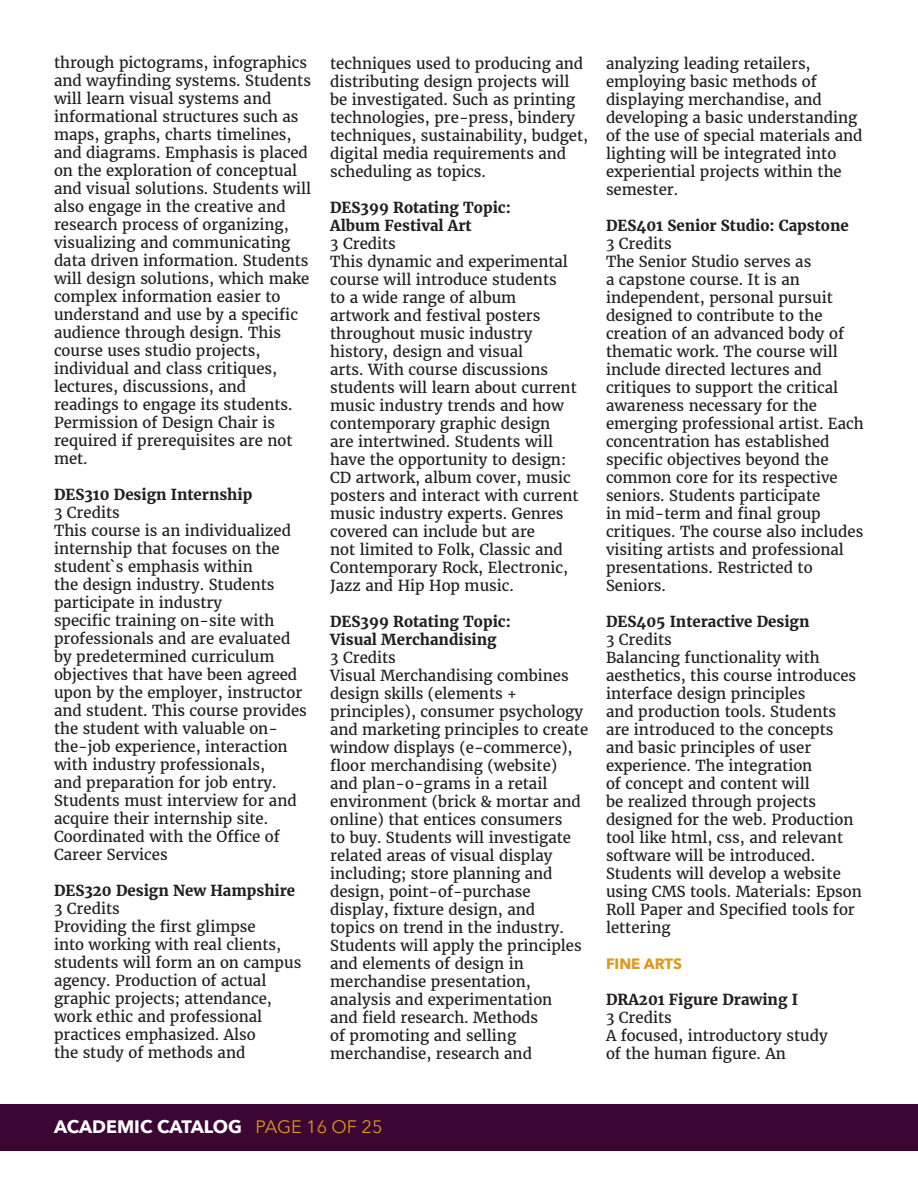
<style>
.page{position:relative;width:918px;height:1188px;background:#fff}
.page>*{position:absolute;margin:0;border:0;box-sizing:border-box;transform-origin:0 0}
.t1{font:700 18px "Avenir Next";color:#fff}
.t2{font:15px/18px "Merriweather";color:#231f20}
.t3{font:700 15px "Merriweather";color:#231f20}
.t4{font:700 15px "Avenir Next";color:#df9717}
.s1{font-weight:400;color:#df9717}
</style>
<div class="page">
<div style="left:0;top:1104px;width:918px;height:47px;background:#3b0633"></div>
<p class="t2" style="left:54px;top:54px;width:259px">through pictograms, infographics and wayfinding systems. Students will learn visual systems and informational structures such as maps, graphs, charts timelines, and diagrams. Emphasis is placed on the exploration of conceptual and visual solutions. Students will also engage in the creative and research process of organizing, visualizing and communicating data driven information. Students will design solutions, which make complex information easier to understand and use by a specific audience through design. This course uses studio projects, individual and class critiques, lectures, discussions, and readings to engage its students.<br>Permission of Design Chair is required if prerequisites are not met.</p>
<p class="t3" style="left:54px;top:486px;width:200px">DES310 Design Internship</p>
<p class="t2" style="left:54px;top:504px;width:67px">3 Credits</p>
<p class="t2" style="left:54px;top:522px;width:254px">This course is an individualized internship that focuses on the student`s emphasis within<br>the design industry. Students participate in industry<br>specific training on-site with professionals and are evaluated by predetermined curriculum objectives that have been agreed upon by the employer, instructor and student. This course provides the student with valuable on&shy;the-job experience, interaction with industry professionals,<br>and preparation for job entry.<br>Students must interview for and acquire their internship site.<br>Coordinated with the Office of<br>Career Services</p>
<p class="t3" style="left:54px;top:882px;width:243px">DES320 Design New Hampshire</p>
<p class="t2" style="left:54px;top:900px;width:67px">3 Credits</p>
<p class="t2" style="left:54px;top:918px;width:249px">Providing the first glimpse<br>into working with real clients, students will form an on campus agency. Production of actual graphic projects; attendance, work ethic and professional practices emphasized. Also<br>the study of methods and</p>
<p class="t2" style="left:330px;top:55px;width:259px">techniques used to producing and distributing design projects will be investigated. Such as printing technologies, pre-press, bindery techniques, sustainability, budget, digital media requirements and scheduling as topics.</p>
<p class="t3" style="left:330px;top:198px;width:182px">DES399 Rotating Topic:</p>
<p class="t3" style="left:330px;top:216px;width:143px">Album Festival Art</p>
<p class="t2" style="left:330px;top:235px;width:67px">3 Credits</p>
<p class="t2" style="left:330px;top:253px;width:250px">This dynamic and experimental course will introduce students<br>to a wide range of album artwork and festival posters throughout music industry history, design and visual<br>arts. With course discussions students will learn about current music industry trends and how contemporary graphic design<br>are intertwined. Students will have the opportunity to design:<br>CD artwork, album cover, music posters and interact with current music industry experts. Genres covered can include but are<br>not limited to Folk, Classic and<br>Contemporary Rock, Electronic,<br>Jazz and Hip Hop music.</p>
<p class="t3" style="left:330px;top:612px;width:182px">DES399 Rotating Topic:</p>
<p class="t3" style="left:330px;top:630px;width:168px">Visual Merchandising</p>
<p class="t2" style="left:330px;top:649px;width:67px">3 Credits</p>
<p class="t2" style="left:330px;top:667px;width:259px">Visual Merchandising combines design skills (elements + principles), consumer psychology and marketing principles to create window displays (e-commerce), floor merchandising (website) and plan-o-grams in a retail environment (brick &amp; mortar and online) that entices consumers<br>to buy. Students will investigate related areas of visual display including; store planning and design, point-of-purchase display, fixture design, and<br>topics on trend in the industry.<br>Students will apply the principles and elements of design in merchandise presentation, analysis and experimentation<br>and field research. Methods<br>of promoting and selling merchandise, research and</p>
<p class="t2" style="left:606px;top:55px;width:258px">analyzing leading retailers, employing basic methods of displaying merchandise, and developing a basic understanding of the use of special materials and lighting will be integrated into experiential projects within the semester.</p>
<p class="t3" style="left:606px;top:216px;width:244px">DES401 Senior Studio: Capstone</p>
<p class="t2" style="left:606px;top:235px;width:67px">3 Credits</p>
<p class="t2" style="left:606px;top:253px;width:259px">The Senior Studio serves as<br>a capstone course. It is an independent, personal pursuit designed to contribute to the creation of an advanced body of thematic work. The course will include directed lectures and critiques to support the critical awareness necessary for the emerging professional artist. Each concentration has established specific objectives beyond the common core for its respective seniors. Students participate<br>in mid-term and final group critiques. The course also includes visiting artists and professional presentations. Restricted to<br>Seniors.</p>
<p class="t3" style="left:606px;top:612px;width:205px">DES405 Interactive Design</p>
<p class="t2" style="left:606px;top:631px;width:67px">3 Credits</p>
<p class="t2" style="left:606px;top:649px;width:257px">Balancing functionality with aesthetics, this course introduces interface design principles<br>and production tools. Students are introduced to the concepts and basic principles of user experience. The integration<br>of concept and content will<br>be realized through projects designed for the web. Production tool like html, css, and relevant software will be introduced.<br>Students will develop a website using CMS tools. Materials: Epson<br>Roll Paper and Specified tools for lettering</p>
<p class="t4" style="left:606px;top:951px;width:78px">FINE ARTS</p>
<p class="t3" style="left:606px;top:990px;width:193px">DRA201 Figure Drawing I</p>
<p class="t2" style="left:606px;top:1009px;width:67px">3 Credits</p>
<p class="t2" style="left:606px;top:1027px;width:223px">A focused, introductory study of the human figure. An</p>
<p class="t1" style="left:54px;top:1111px;width:330px">ACADEMIC CATALOG <span class="s1">PAGE 16 OF 25</span></p>
</div>
